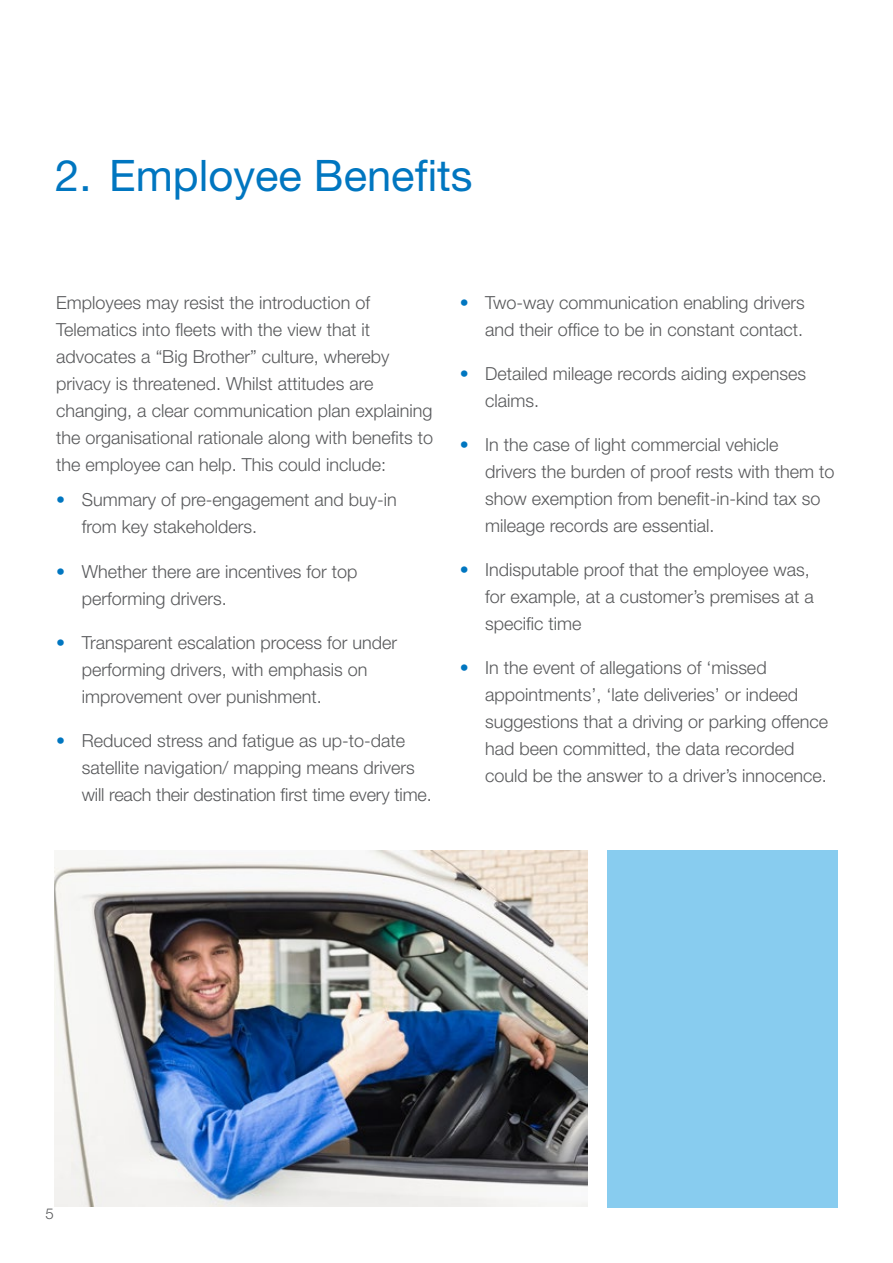
<style>
.page{position:relative;width:893px;height:1263px;background:#fff}
.page>*{position:absolute;margin:0;border:0;box-sizing:border-box;transform-origin:0 0}
.t1{font:43.5px "Helvetica Neue LT";color:#0076c0}
.t2{font:300 18px/27px "Helvetica Neue LT";color:#58595b}
.t3{font:300 15px "Helvetica Neue LT";color:#58595b}
.s1{color:#0076c0}
</style>
<div class="page">
<img style="left:54px;top:851px;width:533px;height:355px">
<div style="left:608px;top:851px;width:230px;height:357px;background:#88ccef"></div>
<h1 class="t1" style="left:55px;top:150px;width:419px">2. Employee Benefits</h1>
<p class="t2" style="left:56px;top:289px;width:378px">Employees may resist the introduction of Telematics into fleets with the view that it advocates a “Big Brother” culture, whereby privacy is threatened. Whilst attitudes are changing, a clear communication plan explaining the organisational rationale along with benefits to the employee can help. This could include:</p>
<p class="t2" style="left:82px;top:486px;width:317px;text-indent:-26px"><span class="s1">•</span> Summary of pre-engagement and buy-in from key stakeholders.</p>
<p class="t2" style="left:82px;top:557px;width:277px;text-indent:-26px"><span class="s1">•</span> Whether there are incentives for top performing drivers.</p>
<p class="t2" style="left:82px;top:628px;width:317px;text-indent:-26px"><span class="s1">•</span> Transparent escalation process for under performing drivers, with emphasis on improvement over punishment.</p>
<p class="t2" style="left:82px;top:726px;width:351px;text-indent:-26px"><span class="s1">•</span> Reduced stress and fatigue as up-to-date satellite navigation/ mapping means drivers will reach their destination first time every time.</p>
<p class="t2" style="left:460px;top:289px;width:346px;text-align:right"><span class="s1">•</span> Two-way communication enabling drivers and their office to be in constant contact.</p>
<p class="t2" style="left:485px;top:360px;width:322px;text-indent:-26px"><span class="s1">•</span> Detailed mileage records aiding expenses claims.</p>
<p class="t2" style="left:485px;top:431px;width:351px;text-indent:-26px"><span class="s1">•</span> In the case of light commercial vehicle<br>drivers the burden of proof rests with them to show exemption from benefit-in-kind tax so mileage records are essential.</p>
<p class="t2" style="left:485px;top:556px;width:330px;text-indent:-26px"><span class="s1">•</span> Indisputable proof that the employee was, for example, at a customer’s premises at a specific time</p>
<p class="t2" style="left:485px;top:654px;width:344px;text-indent:-26px"><span class="s1">•</span> In the event of allegations of ‘missed appointments’, ‘late deliveries’ or indeed suggestions that a driving or parking offence had been committed, the data recorded could be the answer to a driver’s innocence.</p>
<p class="t3" style="left:46px;top:1205px;width:10px">5</p>
</div>
